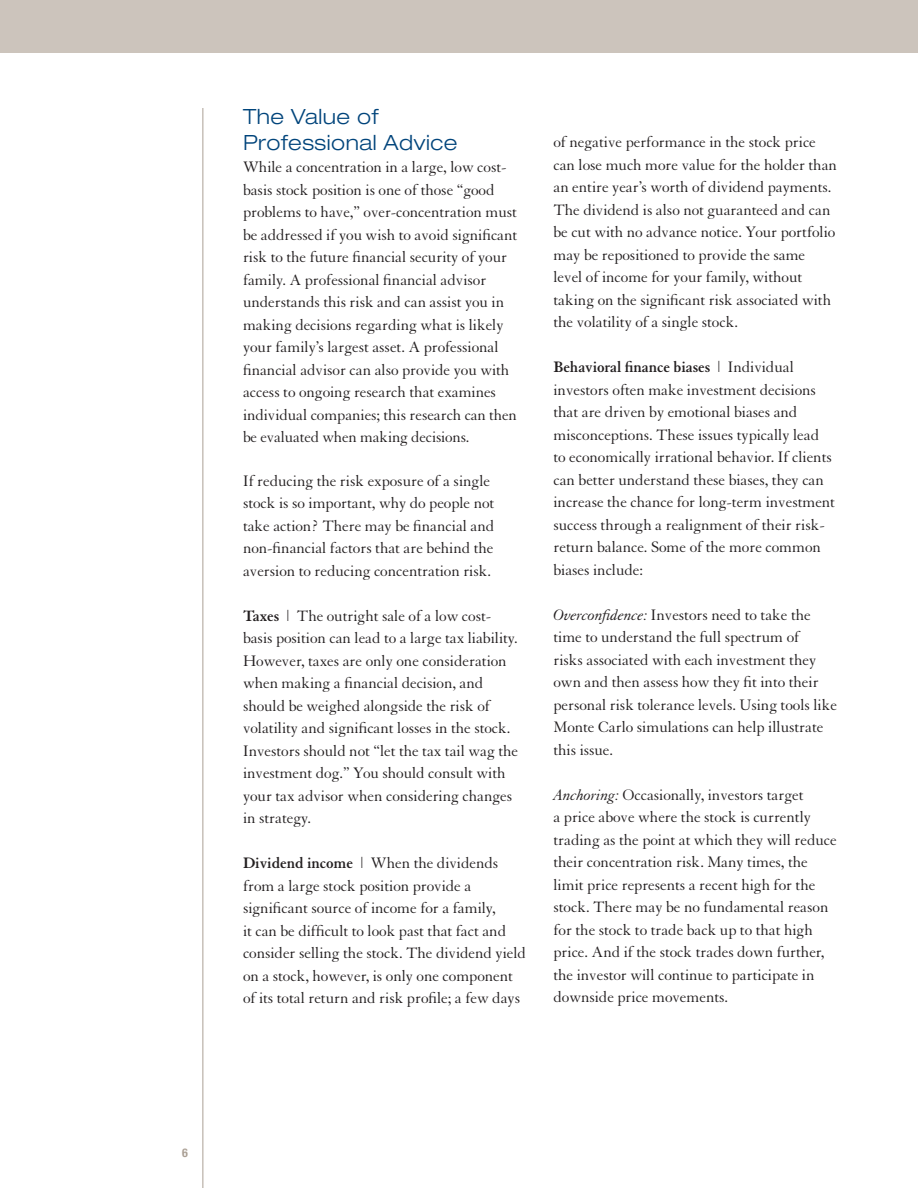
<style>
.page{position:relative;width:918px;height:1188px;background:#fff}
.page>*{position:absolute;margin:0;border:0;box-sizing:border-box;transform-origin:0 0}
.headline{font:300 expanded 21px "Helvetica Neue";letter-spacing:.025em;color:#00447b}
.Body_Text{font:16.5px/22.5px "Granjon";letter-spacing:-.005em;color:#231f20}
.Body_Text-2{font:700 condensed 12px "Helvetica Neue";color:#aba095}
.s1{font-weight:700}
.s2{font-style:italic}
</style>
<div class="page">
<div style="left:0;top:0;width:918px;height:52px;background:#ccc4bc"></div>
<hr style="left:202px;top:108px;width:1px;height:1080px;background:#aba095">
<p class="headline" style="left:243px;top:104px;width:137px">The Value of</p>
<p class="headline" style="left:243px;top:130px;width:216px">Professional Advice</p>
<p class="Body_Text" style="left:243px;top:156px;width:276px">While a concentration in a large, low cost&shy;basis stock position is one of those “good problems to have,” over-concentration must be addressed if you wish to avoid significant risk to the future financial security of your family. A professional financial advisor understands this risk and can assist you in making decisions regarding what is likely your family’s largest asset. A professional financial advisor can also provide you with access to ongoing research that examines individual companies; this research can then be evaluated when making decisions.</p>
<p class="Body_Text" style="left:243px;top:470px;width:253px">If reducing the risk exposure of a single stock is so important, why do people not take action? There may be financial and non-financial factors that are behind the aversion to reducing concentration risk.</p>
<p class="Body_Text" style="left:243px;top:605px;width:277px"><span class="s1">Taxes</span> | The outright sale of a low cost&shy;basis position can lead to a large tax liability.<br>However, taxes are only one consideration when making a financial decision, and should be weighed alongside the risk of volatility and significant losses in the stock.<br>Investors should not “let the tax tail wag the investment dog.” You should consult with your tax advisor when considering changes in strategy.</p>
<p class="Body_Text" style="left:243px;top:852px;width:285px"><span class="s1">Dividend income</span> | When the dividends from a large stock position provide a significant source of income for a family,<br>it can be difficult to look past that fact and consider selling the stock. The dividend yield on a stock, however, is only one component of its total return and risk profile; a few days</p>
<p class="Body_Text" style="left:554px;top:131px;width:285px">of negative performance in the stock price can lose much more value for the holder than an entire year’s worth of dividend payments.<br>The dividend is also not guaranteed and can be cut with no advance notice. Your portfolio may be repositioned to provide the same level of income for your family, without taking on the significant risk associated with the volatility of a single stock.</p>
<p class="Body_Text" style="left:554px;top:356px;width:283px"><span class="s1">Behavioral finance biases</span> | Individual investors often make investment decisions that are driven by emotional biases and misconceptions. These issues typically lead to economically irrational behavior. If clients can better understand these biases, they can increase the chance for long-term investment success through a realignment of their risk&shy;return balance. Some of the more common biases include:</p>
<p class="Body_Text" style="left:554px;top:604px;width:285px"><span class="s2">Overconfidence:</span> Investors need to take the time to understand the full spectrum of<br>risks associated with each investment they own and then assess how they fit into their personal risk tolerance levels. Using tools like Monte Carlo simulations can help illustrate this issue.</p>
<p class="Body_Text" style="left:554px;top:784px;width:285px"><span class="s2">Anchoring:</span> Occasionally, investors target<br>a price above where the stock is currently trading as the point at which they will reduce their concentration risk. Many times, the limit price represents a recent high for the stock. There may be no fundamental reason for the stock to trade back up to that high price. And if the stock trades down further, the investor will continue to participate in downside price movements.</p>
<p class="Body_Text-2" style="left:182px;top:1145px;width:7px">6</p>
</div>
